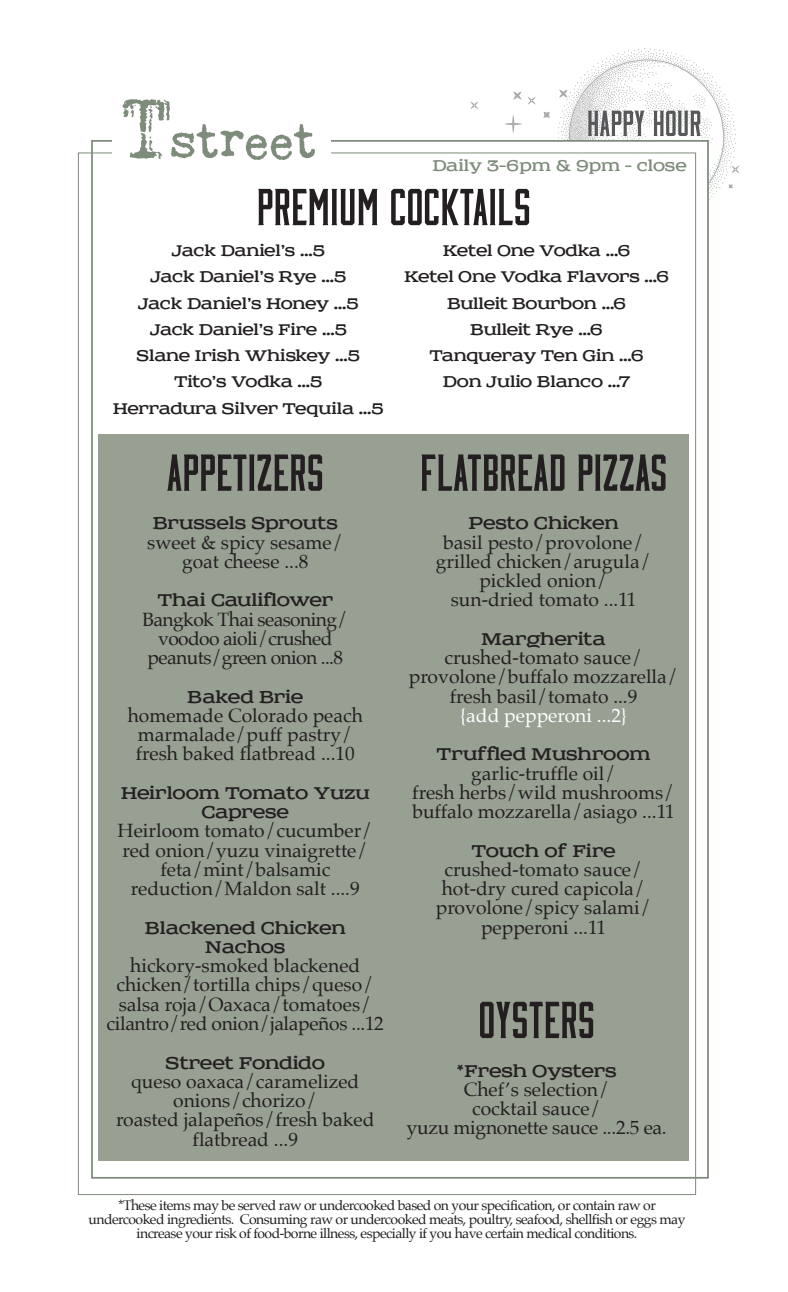
<style>
.page{position:relative;width:788px;height:1292px;background:#fff}
.page>*{position:absolute;margin:0;border:0;box-sizing:border-box;transform-origin:0 0}
.t1{font:52.5px "Moonshiner Round";color:#231f20}
.t2{font:19.25px/19.2px "Palatino";color:#231f20;text-align:center}
.t3{font:19.25px/19.2px "Sreda";letter-spacing:-.01em;color:#231f20;text-align:center}
.t4{font:19.25px/19.2px "Palatino";letter-spacing:-.03em;color:#231f20;text-align:center}
.t5{font:19.25px "Palatino";color:#fff}
.t6{font:17.5px/26.2px "Sreda";letter-spacing:-.015em;color:#231f20;text-align:center}
.t7{font:17.5px "Sreda";letter-spacing:-.005em;color:#7e8c7b}
.t8{font:14px/14px "Palatino";letter-spacing:-.04em;color:#231f20;text-align:center}
</style>
<div class="page">
<div style="left:98px;top:434px;width:590px;height:727px;background:#97a093"></div>
<svg style="left:543px;top:112px;width:6px;height:6px"></svg>
<svg style="left:513px;top:91px;width:8px;height:9px"></svg>
<svg style="left:528px;top:97px;width:7px;height:8px"></svg>
<svg style="left:504px;top:115px;width:18px;height:18px"></svg>
<svg style="left:470px;top:101px;width:8px;height:8px"></svg>
<svg style="left:557px;top:48px;width:182px;height:179px"></svg>
<svg style="left:122px;top:99px;width:193px;height:61px"></svg>
<p class="t7" style="left:432px;top:155px;width:256px">Daily 3-6pm &amp; 9pm - close</p>
<h1 class="t1" style="left:256px;top:184px;width:276px">PREMIUM COCKTAILS</h1>
<p class="t6" style="left:113px;top:238px;width:272px">Jack Daniel’s …5<br>Jack Daniel’s Rye …5<br>Jack Daniel’s Honey …5<br>Jack Daniel’s Fire …5<br>Slane Irish Whiskey …5<br>Tito’s Vodka …5<br>Herradura Silver Tequila …5</p>
<h1 class="t1" style="left:167px;top:450px;width:159px">APPETIZERS</h1>
<p class="t3" style="left:153px;top:514px;width:187px">Brussels Sprouts</p>
<p class="t2" style="left:147px;top:532px;width:197px">sweet &amp; spicy sesame/ goat cheese ...8</p>
<p class="t3" style="left:157px;top:591px;width:177px">Thai Cauliflower</p>
<p class="t4" style="left:142px;top:609px;width:207px">Bangkok Thai seasoning/ voodoo aioli/crushed peanuts/green onion ...8</p>
<p class="t3" style="left:187px;top:687px;width:118px">Baked Brie</p>
<p class="t2" style="left:128px;top:705px;width:237px">homemade Colorado peach marmalade/puff pastry/ fresh baked flatbread ...10</p>
<p class="t3" style="left:121px;top:783px;width:250px">Heirloom Tomato Yuzu<br>Caprese</p>
<p class="t2" style="left:118px;top:821px;width:257px">Heirloom tomato/cucumber/ red onion/yuzu vinaigrette/ feta/mint/balsamic reduction/Maldon salt ....9</p>
<p class="t3" style="left:145px;top:918px;width:202px">Blackened Chicken<br>Nachos</p>
<p class="t2" style="left:107px;top:956px;width:279px">hickory-smoked blackened chicken/tortilla chips/queso/ salsa roja/Oaxaca/tomatoes/ cilantro/red onion/jalapeños ...12</p>
<p class="t3" style="left:166px;top:1053px;width:161px">Street Fondido</p>
<p class="t2" style="left:116px;top:1071px;width:260px">queso oaxaca/caramelized onions/chorizo/<br>roasted jalapeños/fresh baked flatbread ...9</p>
<p class="t6" style="left:404px;top:238px;width:267px">Ketel One Vodka …6<br>Ketel One Vodka Flavors …6<br>Bulleit Bourbon …6<br>Bulleit Rye …6<br>Tanqueray Ten Gin …6<br>Don Julio Blanco …7</p>
<h1 class="t1" style="left:420px;top:450px;width:249px">FLATBREAD PIZZAS</h1>
<p class="t3" style="left:468px;top:514px;width:152px">Pesto Chicken</p>
<p class="t2" style="left:436px;top:532px;width:217px">basil pesto/provolone/ grilled chicken/arugula/ pickled onion/ sun-dried tomato ...11</p>
<p class="t3" style="left:481px;top:629px;width:126px">Margherita</p>
<p class="t2" style="left:409px;top:648px;width:271px">crushed-tomato sauce/ provolone/buffalo mozzarella/ fresh basil/tomato ...9</p>
<p class="t5" style="left:460px;top:699px;width:169px">{add pepperoni ...2}</p>
<p class="t3" style="left:436px;top:745px;width:215px">Truffled Mushroom</p>
<p class="t2" style="left:412px;top:763px;width:264px">garlic-truffle oil/<br>fresh herbs/wild mushrooms/ buffalo mozzarella/asiago ...11</p>
<p class="t3" style="left:471px;top:841px;width:146px">Touch of Fire</p>
<p class="t2" style="left:436px;top:859px;width:217px">crushed-tomato sauce/ hot-dry cured capicola/ provolone/spicy salami/ pepperoni ...11</p>
<h1 class="t1" style="left:478px;top:997px;width:118px">OYSTERS</h1>
<p class="t3" style="left:457px;top:1061px;width:161px">*Fresh Oysters</p>
<p class="t2" style="left:407px;top:1079px;width:261px">Chef’s selection/<br>cocktail sauce/<br>yuzu mignonette sauce ...2.5 ea.</p>
<p class="t8" style="left:88px;top:1198px;width:598px">*These items may be served raw or undercooked based on your specification, or contain raw or undercooked ingredients. Consuming raw or undercooked meats, poultry, seafood, shellfish or eggs may increase your risk of food-borne illness, especially if you have certain medical conditions.</p>
</div>
